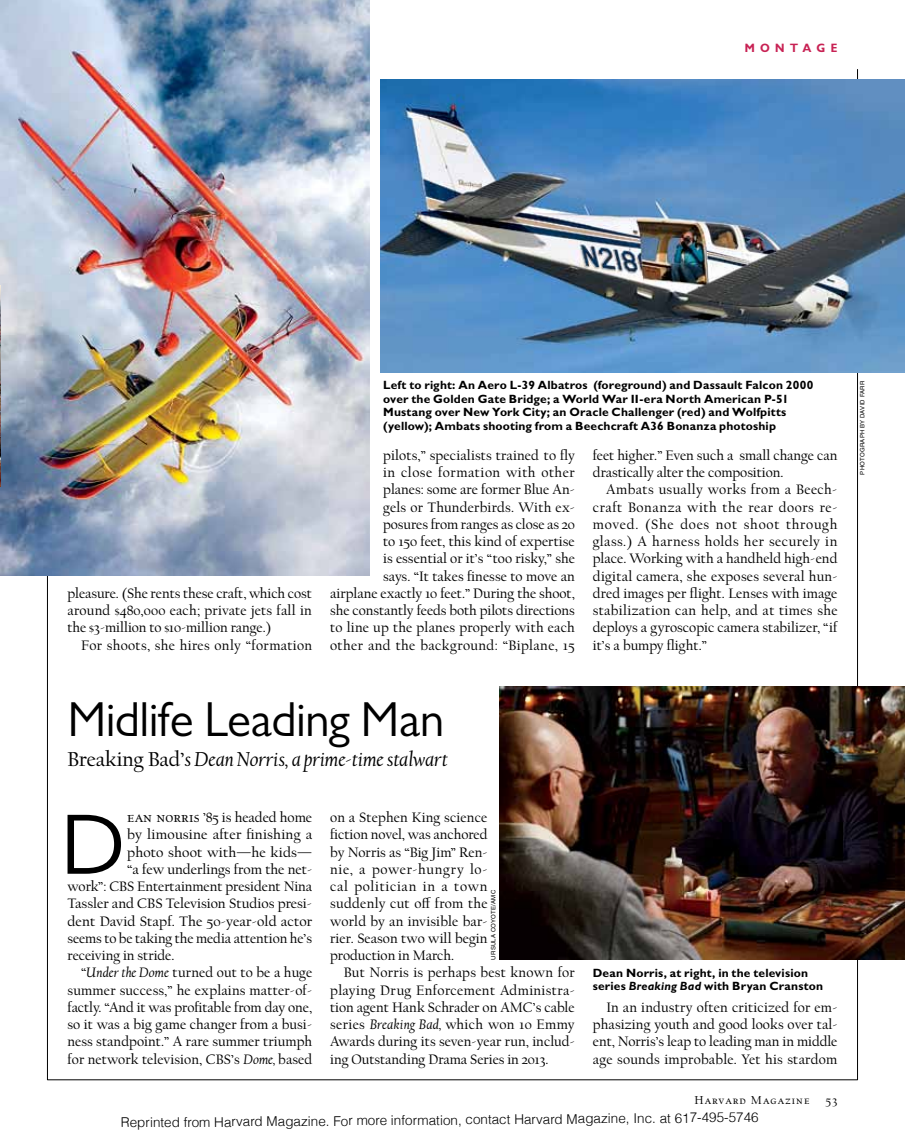
<style>
.page{position:relative;width:905px;height:1134px;background:#fff}
.page>*{position:absolute;margin:0;border:0;box-sizing:border-box;transform-origin:0 0}
.t1{font:86.4px "Gill Sans MT Std";color:#000}
.t2{font:49.5px "Gill Sans MT Std";letter-spacing:-.015em;color:#000}
.t3{font:italic 21px "Cal Harvard";letter-spacing:-.005em;color:#000}
.t4{font:14.25px/17.2px "Cal Harvard";color:#000;text-align:justify}
.t5{font:14.25px "Cal Harvard";letter-spacing:.02em;color:#000}
.t6{font:300 13.5px "Helvetica";letter-spacing:-.01em;color:#000}
.t7{font:700 12px/13.5px "Gill Sans Std";letter-spacing:.015em;color:#000}
.t8{font:12px "Cal Harvard";letter-spacing:.1em;color:#000}
.t9{font:700 12px "Gill Sans Display";letter-spacing:.42em;color:#c82254}
.t10{font:6px "Helvetica LT Std";letter-spacing:.04em;color:#000}
.s1{font-style:normal}
.s2{font-size:15.75px}
.s3{font-style:italic}
</style>
<div class="page">
<hr style="left:47px;top:69px;width:1px;height:1011px;background:#000">
<hr style="left:857px;top:69px;width:1px;height:1011px;background:#000">
<hr style="left:47px;top:1080px;width:810px;height:1px;background:#000">
<img style="left:380px;top:79px;width:524px;height:294px">
<img style="left:0;top:0;width:369px;height:576px">
<img style="left:0;top:286px;width:1px;height:200px">
<img style="left:499px;top:686px;width:405px;height:274px">
<p class="t9" style="left:744px;top:41px;width:94px">MONTAGE</p>
<p class="t4" style="left:68px;top:585px;width:246px">pleasure. (She rents these craft, which cost around $480,000 each; private jets fall in the $3-million to $10-million range.)</p>
<p class="t5" style="left:81px;top:638px;width:233px">For shoots, she hires only “formation</p>
<p class="t7" style="left:383px;top:379px;width:432px">Left to right: An Aero L-39 Albatros (foreground) and Dassault Falcon 2000 over the Golden Gate Bridge; a World War II-era North American P-51<br>Mustang over New York City; an Oracle Challenger (red) and Wolfpitts (yellow); Ambats shooting from a Beechcraft A36 Bonanza photoship</p>
<p class="t4" style="left:330px;top:447px;width:246px;text-align:right">pilots,” specialists trained to fly<br>in close formation with other<br>planes: some are former Blue An-<br>gels or Thunderbirds. With ex-<br>posures from ranges as close as 20<br>to 150 feet, this kind of expertise<br>is essential or it’s “too risky,” she<br>says. “It takes finesse to move an<br>airplane exactly 10 feet.” During the shoot, she constantly feeds both pilots directions to line up the planes properly with each other and the background: “Biplane, 15</p>
<p class="t4" style="left:592px;top:447px;width:246px">feet higher.” Even such a small change can drastically alter the composition.</p>
<p class="t4" style="left:592px;top:482px;width:246px;text-indent:13px">Ambats usually works from a Beech&shy;craft Bonanza with the rear doors re&shy;moved. (She does not shoot through glass.) A harness holds her securely in place. Working with a handheld high-end digital camera, she exposes several hun&shy;dred images per flight. Lenses with image stabilization can help, and at times she deploys a gyroscopic camera stabilizer, “if it’s a bumpy flight.”</p>
<h2 class="t2" style="left:68px;top:690px;width:378px">Midlife Leading Man</h2>
<h3 class="t3" style="left:68px;top:748px;width:382px"><span class="s1">Breaking Bad’</span>s Dean Norris, a prime-time stalwart</h3>
<h1 class="t1" style="left:61px;top:793px;width:66px">D</h1>
<p class="t4" style="left:127px;top:810px;width:186px"><span class="s2">ean norris</span> ’85 is headed home</p>
<p class="t4" style="left:127px;top:827px;width:186px">by limousine after finishing a</p>
<p class="t4" style="left:127px;top:844px;width:186px">photo shoot with—he kids—</p>
<p class="t4" style="left:127px;top:861px;width:186px">“a few underlings from the net-</p>
<p class="t4" style="left:68px;top:879px;width:246px">work”: CBS Entertainment president Nina</p>
<p class="t4" style="left:68px;top:896px;width:246px">Tassler and CBS Television Studios presi-</p>
<p class="t4" style="left:68px;top:913px;width:246px">dent David Stapf. The 50-year-old actor</p>
<p class="t4" style="left:68px;top:930px;width:246px">seems to be taking the media attention he’s</p>
<p class="t4" style="left:68px;top:948px;width:108px">receiving in stride.</p>
<p class="t4" style="left:81px;top:965px;width:233px">“<span class="s3">Under the Dome</span> turned out to be a huge</p>
<p class="t4" style="left:68px;top:982px;width:246px">summer success,” he explains matter-of-</p>
<p class="t4" style="left:68px;top:999px;width:246px">factly. “And it was profitable from day one,</p>
<p class="t4" style="left:68px;top:1017px;width:246px">so it was a big game changer from a busi-</p>
<p class="t4" style="left:68px;top:1034px;width:246px">ness standpoint.” A rare summer triumph</p>
<p class="t4" style="left:68px;top:1051px;width:246px">for network television, CBS’s <span class="s3">Dome,</span> based</p>
<p class="t4" style="left:330px;top:810px;width:159px">on a Stephen King science fiction novel, was anchored by Norris as “Big Jim” Ren&shy;nie, a power-hungry lo&shy;cal politician in a town suddenly cut off from the world by an invisible bar&shy;rier. Season two will begin production in March.</p>
<p class="t4" style="left:330px;top:965px;width:246px;text-indent:13px">But Norris is perhaps best known for playing Drug Enforcement Administra&shy;tion agent Hank Schrader on AMC’s cable series <span class="s3">Breaking Bad,</span> which won 10 Emmy Awards during its seven-year run, includ&shy;ing Outstanding Drama Series in 2013.</p>
<p class="t10" style="left:490px;top:960px;width:71px;rotate:-90deg">URSULA COYOTE/AMC</p>
<p class="t7" style="left:592px;top:966px;width:232px">Dean Norris, at right, in the television series <span class="s3">Breaking Bad</span> with Bryan Cranston</p>
<p class="t4" style="left:593px;top:999px;width:246px;text-indent:13px">In an industry often criticized for em&shy;phasizing youth and good looks over tal&shy;ent, Norris’s leap to leading man in middle age sounds improbable. Yet his stardom</p>
<p class="t8" style="left:694px;top:1094px;width:116px">Harvard Magazine</p>
<p class="t8" style="left:825px;top:1094px;width:13px">53</p>
<p class="t6" style="left:121px;top:1114px;width:639px">Reprinted from Harvard Magazine. For more information, contact Harvard Magazine, Inc. at 617-495-5746</p>
<p class="t10" style="left:859px;top:475px;width:95px;rotate:-90deg">PHOTOGRAPH BY DAVID FARR</p>
</div>
